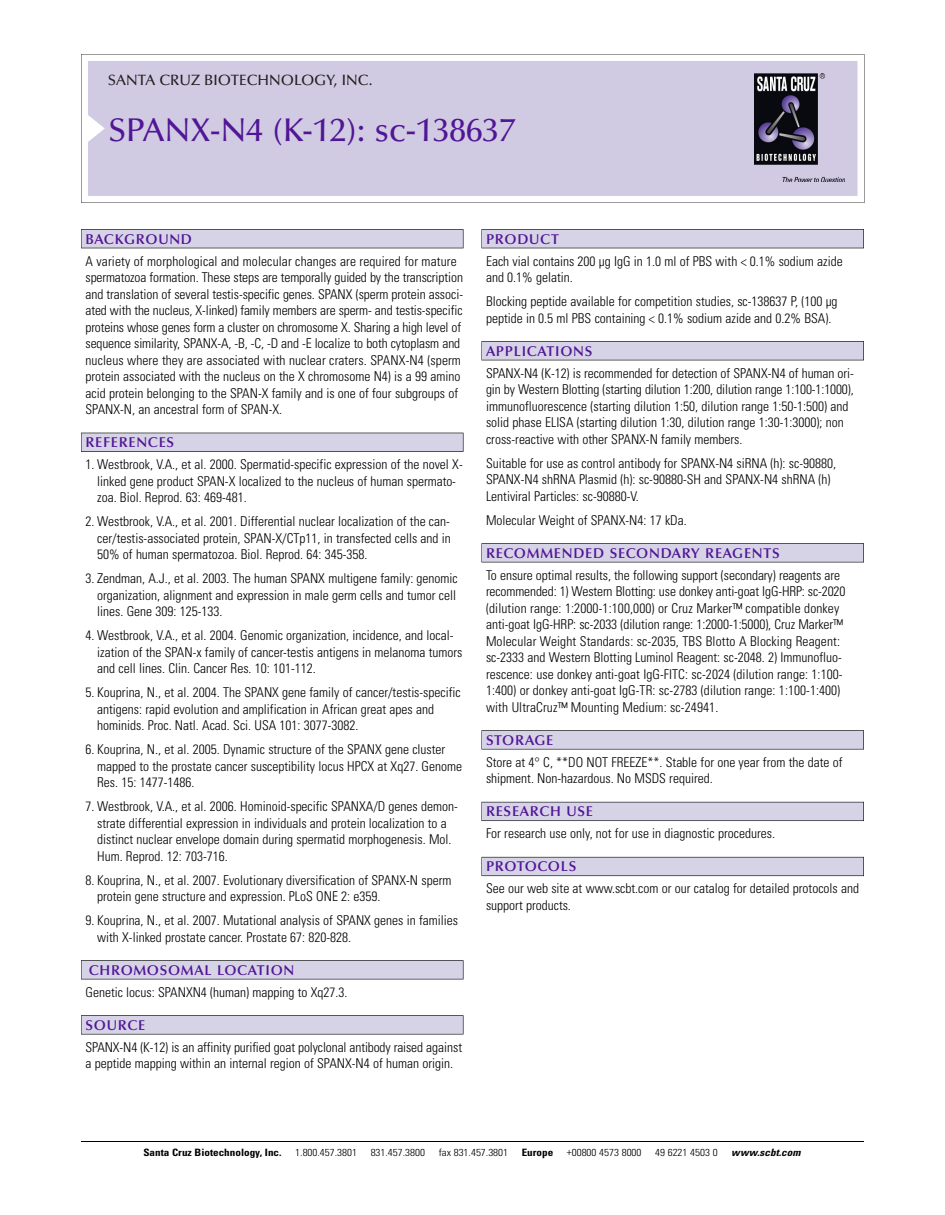
<style>
.page{position:relative;width:945px;height:1215px;background:#fff}
.page>*{position:absolute;margin:0;border:0;box-sizing:border-box;transform-origin:0 0}
.t1{font:500 33px "Optima";color:#511695}
.t2{font:500 15px "Optima";color:#231f20}
.t3{font:600 14.25px "Optima";letter-spacing:.05em;color:#511695}
.t4{font:300 condensed 13.5px/16.5px "Univers";color:#000}
.t5{font:300 condensed 10.2px "Univers";color:#000;scale:1.1 1}
.t6{font:700 condensed 10.2px "Univers";color:#000;scale:1.1 1}
.t7{font:italic 700 condensed 10.2px "Univers";letter-spacing:.005em;color:#000;scale:1.1 1}
</style>
<div class="page">
<svg style="left:81px;top:54px;width:783px;height:149px"></svg>
<div style="left:88px;top:61px;width:769px;height:135px;background:#d1cae3"></div>
<img style="left:755px;top:74px;width:90px;height:108px">
<div style="left:81px;top:229px;width:382px;height:19px;background:#525156"></div>
<div style="left:81px;top:230px;width:382px;height:18px;background:#d7d3e7"></div>
<div style="left:81px;top:433px;width:382px;height:19px;background:#515055"></div>
<div style="left:81px;top:433px;width:382px;height:18px;background:#d7d3e7"></div>
<div style="left:81px;top:960px;width:382px;height:19px;background:#545357"></div>
<div style="left:81px;top:961px;width:382px;height:18px;background:#d7d3e7"></div>
<div style="left:81px;top:1015px;width:382px;height:19px;background:#575759"></div>
<div style="left:81px;top:1016px;width:382px;height:18px;background:#d7d3e7"></div>
<div style="left:482px;top:229px;width:382px;height:19px;background:#525156"></div>
<div style="left:482px;top:230px;width:381px;height:18px;background:#d7d3e7"></div>
<div style="left:482px;top:341px;width:382px;height:19px;background:#525155"></div>
<div style="left:482px;top:342px;width:381px;height:18px;background:#d7d3e7"></div>
<div style="left:482px;top:543px;width:382px;height:19px;background:#545357"></div>
<div style="left:482px;top:544px;width:381px;height:18px;background:#d7d3e7"></div>
<div style="left:482px;top:730px;width:382px;height:19px;background:#575759"></div>
<div style="left:482px;top:731px;width:381px;height:18px;background:#d7d3e7"></div>
<div style="left:482px;top:802px;width:382px;height:19px;background:#5b5a62"></div>
<div style="left:482px;top:802px;width:381px;height:18px;background:#d7d3e7"></div>
<div style="left:482px;top:857px;width:382px;height:19px;background:#66646e"></div>
<div style="left:482px;top:857px;width:381px;height:18px;background:#d7d3e7"></div>
<hr style="left:81px;top:1141px;width:783px;height:1px;background:#000">
<p class="t2" style="left:108px;top:74px;width:266px">SANTA CRUZ BIOTECHNOLOGY, INC.</p>
<h1 class="t1" style="left:108px;top:117px;width:409px">SPANX-N4 (K-12): sc-138637</h1>
<p class="t3" style="left:86px;top:233px;width:108px">BACKGROUND</p>
<p class="t4" style="left:86px;top:254px;width:379px">A variety of morphological and molecular changes are required for mature spermatozoa formation. These steps are temporally guided by the transcription and translation of several testis-specific genes. SPANX (sperm protein associ&shy;ated with the nucleus, X-linked) family members are sperm- and testis-specific proteins whose genes form a cluster on chromosome X. Sharing a high level of sequence similarity, SPANX-A, -B, -C, -D and -E localize to both cytoplasm and nucleus where they are associated with nuclear craters. SPANX-N4 (sperm protein associated with the nucleus on the X chromosome N4) is a 99 amino acid protein belonging to the SPAN-X family and is one of four subgroups of SPANX-N, an ancestral form of SPAN-X.</p>
<p class="t3" style="left:86px;top:437px;width:90px">REFERENCES</p>
<p class="t4" style="left:97px;top:457px;width:367px;text-indent:-12px">1. Westbrook, V.A., et al. 2000. Spermatid-specific expression of the novel X&shy;linked gene product SPAN-X localized to the nucleus of human spermato&shy;zoa. Biol. Reprod. 63: 469-481.</p>
<p class="t4" style="left:97px;top:514px;width:355px;text-align:justify;text-indent:-12px">2. Westbrook, V.A., et al. 2001. Differential nuclear localization of the can&shy;cer/testis-associated protein, SPAN-X/CTp11, in transfected cells and in 50% of human spermatozoa. Biol. Reprod. 64: 345-358.</p>
<p class="t4" style="left:97px;top:571px;width:362px;text-indent:-12px">3. Zendman, A.J., et al. 2003. The human SPANX multigene family: genomic organization, alignment and expression in male germ cells and tumor cell lines. Gene 309: 125-133.</p>
<p class="t4" style="left:97px;top:628px;width:367px;text-indent:-12px">4. Westbrook, V.A., et al. 2004. Genomic organization, incidence, and local&shy;ization of the SPAN-x family of cancer-testis antigens in melanoma tumors and cell lines. Clin. Cancer Res. 10: 101-112.</p>
<p class="t4" style="left:97px;top:685px;width:365px;text-indent:-12px">5. Kouprina, N., et al. 2004. The SPANX gene family of cancer/testis-specific antigens: rapid evolution and amplification in African great apes and hominids. Proc. Natl. Acad. Sci. USA 101: 3077-3082.</p>
<p class="t4" style="left:97px;top:742px;width:366px;text-indent:-12px">6. Kouprina, N., et al. 2005. Dynamic structure of the SPANX gene cluster mapped to the prostate cancer susceptibility locus HPCX at Xq27. Genome<br>Res. 15: 1477-1486.</p>
<p class="t4" style="left:97px;top:799px;width:362px;text-indent:-12px">7. Westbrook, V.A., et al. 2006. Hominoid-specific SPANXA/D genes demon&shy;strate differential expression in individuals and protein localization to a distinct nuclear envelope domain during spermatid morphogenesis. Mol.<br>Hum. Reprod. 12: 703-716.</p>
<p class="t4" style="left:97px;top:873px;width:356px;text-indent:-12px">8. Kouprina, N., et al. 2007. Evolutionary diversification of SPANX-N sperm protein gene structure and expression. PLoS ONE 2: e359.</p>
<p class="t4" style="left:97px;top:913px;width:362px;text-indent:-12px">9. Kouprina, N., et al. 2007. Mutational analysis of SPANX genes in families with X-linked prostate cancer. Prostate 67: 820-828.</p>
<p class="t3" style="left:89px;top:964px;width:207px">CHROMOSOMAL LOCATION</p>
<p class="t4" style="left:86px;top:985px;width:264px">Genetic locus: SPANXN4 (human) mapping to Xq27.3.</p>
<p class="t3" style="left:86px;top:1019px;width:61px">SOURCE</p>
<p class="t4" style="left:86px;top:1040px;width:378px">SPANX-N4 (K-12) is an affinity purified goat polyclonal antibody raised against a peptide mapping within an internal region of SPANX-N4 of human origin.</p>
<p class="t3" style="left:486px;top:233px;width:74px">PRODUCT</p>
<p class="t4" style="left:486px;top:254px;width:358px">Each vial contains 200 µg IgG in 1.0 ml of PBS with &lt; 0.1% sodium azide and 0.1% gelatin.</p>
<p class="t4" style="left:486px;top:294px;width:353px">Blocking peptide available for competition studies, sc-138637 P, (100 µg peptide in 0.5 ml PBS containing &lt; 0.1% sodium azide and 0.2% BSA).</p>
<p class="t3" style="left:486px;top:345px;width:108px">APPLICATIONS</p>
<p class="t4" style="left:486px;top:366px;width:369px">SPANX-N4 (K-12) is recommended for detection of SPANX-N4 of human ori&shy;gin by Western Blotting (starting dilution 1:200, dilution range 1:100-1:1000), immunofluorescence (starting dilution 1:50, dilution range 1:50-1:500) and solid phase ELISA (starting dilution 1:30, dilution range 1:30-1:3000); non cross-reactive with other SPANX-N family members.</p>
<p class="t4" style="left:486px;top:456px;width:352px">Suitable for use as control antibody for SPANX-N4 siRNA (h): sc-90880,<br>SPANX-N4 shRNA Plasmid (h): sc-90880-SH and SPANX-N4 shRNA (h)<br>Lentiviral Particles: sc-90880-V.</p>
<p class="t4" style="left:486px;top:513px;width:202px">Molecular Weight of SPANX-N4: 17 kDa.</p>
<p class="t3" style="left:486px;top:547px;width:295px">RECOMMENDED SECONDARY REAGENTS</p>
<p class="t4" style="left:486px;top:568px;width:361px">To ensure optimal results, the following support (secondary) reagents are recommended: 1) Western Blotting: use donkey anti-goat IgG-HRP: sc-2020 (dilution range: 1:2000-1:100,000) or Cruz Marker™ compatible donkey anti-goat IgG-HRP: sc-2033 (dilution range: 1:2000-1:5000), Cruz Marker™ Molecular Weight Standards: sc-2035, TBS Blotto A Blocking Reagent: sc-2333 and Western Blotting Luminol Reagent: sc-2048. 2) Immunofluo&shy;rescence: use donkey anti-goat IgG-FITC: sc-2024 (dilution range: 1:100- 1:400) or donkey anti-goat IgG-TR: sc-2783 (dilution range: 1:100-1:400) with UltraCruz™ Mounting Medium: sc-24941.</p>
<p class="t3" style="left:486px;top:734px;width:69px">STORAGE</p>
<p class="t4" style="left:486px;top:755px;width:358px">Store at 4° C, **DO NOT FREEZE**. Stable for one year from the date of shipment. Non-hazardous. No MSDS required.</p>
<p class="t3" style="left:486px;top:806px;width:109px">RESEARCH USE</p>
<p class="t4" style="left:486px;top:826px;width:290px">For research use only, not for use in diagnostic procedures.</p>
<p class="t3" style="left:486px;top:861px;width:92px">PROTOCOLS</p>
<p class="t4" style="left:486px;top:881px;width:375px">See our web site at www.scbt.com or our catalog for detailed protocols and support products.</p>
<p class="t6" style="left:143px;top:1148px;width:127px">Santa Cruz Biotechnology, Inc.</p>
<p class="t5" style="left:295px;top:1148px;width:58px">1.800.457.3801</p>
<p class="t5" style="left:371px;top:1148px;width:51px">831.457.3800</p>
<p class="t5" style="left:439px;top:1148px;width:65px">fax 831.457.3801</p>
<p class="t6" style="left:522px;top:1148px;width:30px">Europe</p>
<p class="t5" style="left:567px;top:1148px;width:69px">+00800 4573 8000</p>
<p class="t5" style="left:655px;top:1148px;width:58px">49 6221 4503 0</p>
<p class="t7" style="left:731px;top:1148px;width:64px">www.scbt.com</p>
</div>
